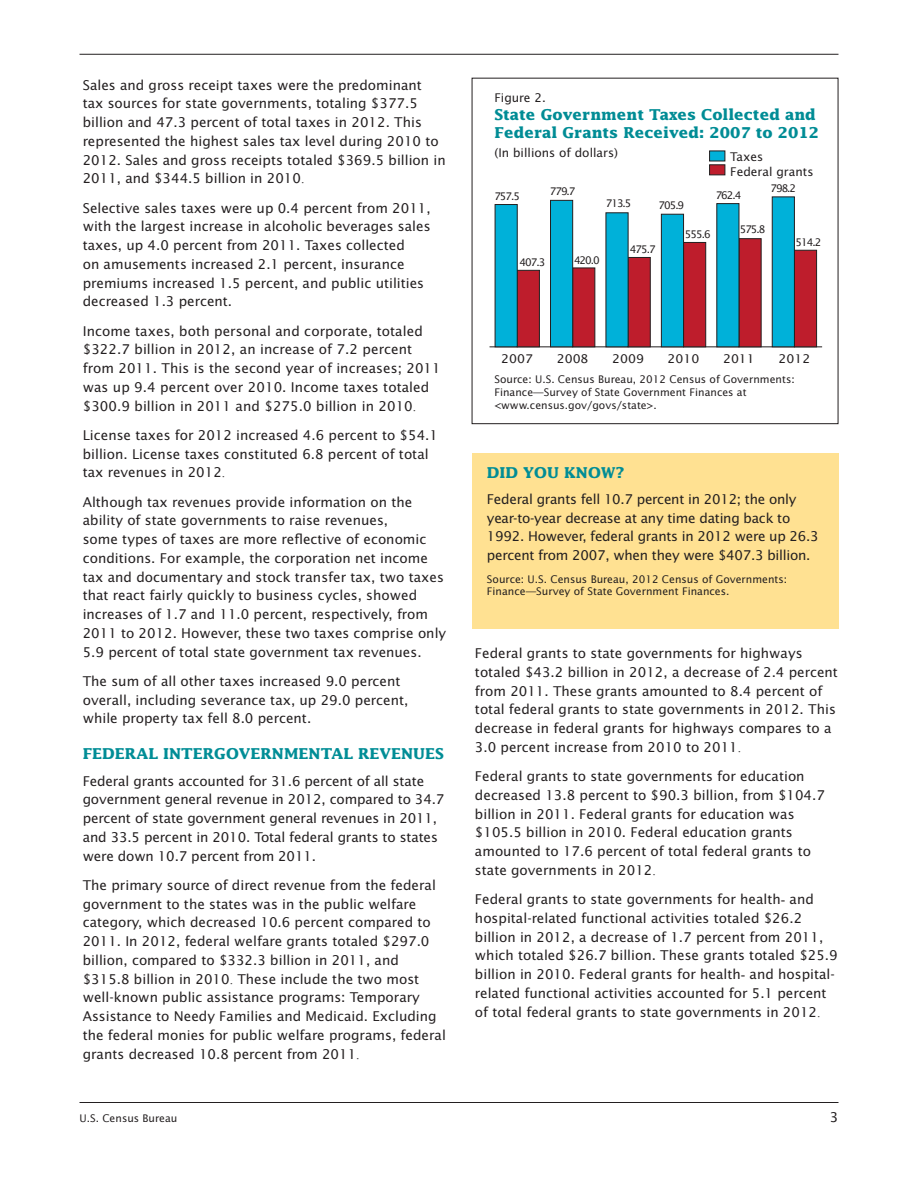
<style>
.page{position:relative;width:918px;height:1188px;background:#fff}
.page>*{position:absolute;margin:0;border:0;box-sizing:border-box;transform-origin:0 0}
.t1{font:700 15px/18px "Lucida";color:#008c95}
.subhead1{font:700 15px "Lucida";color:#008d96}
.Body_Text{font:13.5px/18.8px "Lucida Sans";color:#231f20}
.body_text{font:13.5px/18.8px "Lucida Sans";letter-spacing:-.02em;color:#231f20}
.t2{font:12px/14.4px "Lucida Sans";color:#231f20}
.t3{font:12px "Lucida Sans";color:#231f20;scale:1.05 1}
.body_text-2{font:10.5px/12.6px "Lucida Sans";color:#231f20}
.s1{font-family:"Times New Roman"}
</style>
<div class="page">
<hr style="left:80px;top:1102px;width:758px;height:1px;background:#231f20">
<hr style="left:80px;top:54px;width:758px;height:1px;background:#231f20">
<hr style="left:490px;top:346px;width:332px;height:1px;background:#231f20">
<div style="left:517px;top:270px;width:23px;height:77px;background:#be1d2c;border:1px solid #231f20"></div>
<div style="left:572px;top:268px;width:23px;height:79px;background:#be1d2c;border:1px solid #231f20"></div>
<div style="left:628px;top:257px;width:23px;height:90px;background:#be1d2c;border:1px solid #231f20"></div>
<div style="left:683px;top:242px;width:23px;height:105px;background:#be1d2c;border:1px solid #231f20"></div>
<div style="left:739px;top:238px;width:23px;height:109px;background:#be1d2c;border:1px solid #231f20"></div>
<div style="left:794px;top:250px;width:23px;height:97px;background:#be1d2c;border:1px solid #231f20"></div>
<div style="left:495px;top:204px;width:23px;height:143px;background:#00b1d9;border:1px solid #231f20"></div>
<div style="left:550px;top:200px;width:23px;height:147px;background:#00b1d9;border:1px solid #231f20"></div>
<div style="left:606px;top:212px;width:22px;height:135px;background:#00b1d9"></div>
<div style="left:661px;top:214px;width:23px;height:133px;background:#00b1d9;border:1px solid #231f20"></div>
<div style="left:716px;top:203px;width:23px;height:144px;background:#00b1d9"></div>
<div style="left:772px;top:197px;width:23px;height:150px;background:#00b1d9;border:1px solid #231f20"></div>
<div style="left:709px;top:151px;width:16px;height:10px;background:#00b1d9"></div>
<div style="left:709px;top:164px;width:16px;height:11px;background:#be1d2c;border:1px solid #231f20"></div>
<div style="left:472px;top:454px;width:366px;height:175px;background:#ffe192"></div>
<p class="Body_Text" style="left:83px;top:76px;width:365px">Sales and gross receipt taxes were the predominant tax sources for state governments, totaling $377.5 billion and 47.3 percent of total taxes in 2012. This represented the highest sales tax level during 2010 to 2012. Sales and gross receipts totaled $369.5 billion in 2011, and $344.5 billion in 2010<span class="s1">.</span></p>
<p class="Body_Text" style="left:83px;top:199px;width:349px">Selective sales taxes were up 0.4 percent from 2011, with the largest increase in alcoholic beverages sales taxes, up 4.0 percent from 2011. Taxes collected<br>on amusements increased 2.1 percent, insurance premiums increased 1.5 percent, and public utilities decreased 1.3 percent.</p>
<p class="Body_Text" style="left:83px;top:322px;width:360px">Income taxes, both personal and corporate, totaled $322.7 billion in 2012, an increase of 7.2 percent from 2011. This is the second year of increases; 2011 was up 9.4 percent over 2010. Income taxes totaled $300.9 billion in 2011 and $275.0 billion in 2010<span class="s1">.</span></p>
<p class="Body_Text" style="left:83px;top:426px;width:357px">License taxes for 2012 increased 4.6 percent to $54.1 billion. License taxes constituted 6.8 percent of total tax revenues in 2012<span class="s1">.</span></p>
<p class="Body_Text" style="left:83px;top:493px;width:365px">Although tax revenues provide information on the ability of state governments to raise revenues,<br>some types of taxes are more reflective of economic conditions. For example, the corporation net income tax and documentary and stock transfer tax, two taxes that react fairly quickly to business cycles, showed increases of 1.7 and 11.0 percent, respectively, from 2011 to 2012. However, these two taxes comprise only 5.9 percent of total state government tax revenues.</p>
<p class="Body_Text" style="left:83px;top:672px;width:327px">The sum of all other taxes increased 9.0 percent overall, including severance tax, up 29.0 percent, while property tax fell 8.0 percent.</p>
<p class="subhead1" style="left:83px;top:745px;width:363px">FEDERAL INTERGOVERNMENTAL REVENUES</p>
<p class="Body_Text" style="left:83px;top:772px;width:363px">Federal grants accounted for 31.6 percent of all state government general revenue in 2012, compared to 34.7 percent of state government general revenues in 2011, and 33.5 percent in 2010. Total federal grants to states were down 10.7 percent from 2011.</p>
<p class="Body_Text" style="left:83px;top:876px;width:365px">The primary source of direct revenue from the federal government to the states was in the public welfare category, which decreased 10.6 percent compared to 2011. In 2012, federal welfare grants totaled $297.0 billion, compared to $332.3 billion in 2011, and $315.8 billion in 2010<span class="s1">.</span> These include the two most well-known public assistance programs: Temporary Assistance to Needy Families and Medicaid. Excluding the federal monies for public welfare programs, federal grants decreased 10.8 percent from 2011<span class="s1">.</span></p>
<p class="t2" style="left:494px;top:91px;width:53px">Figure 2.</p>
<p class="t1" style="left:494px;top:106px;width:326px">State Government Taxes Collected and<br>Federal Grants Received: 2007 to 2012</p>
<p class="t2" style="left:494px;top:145px;width:125px">(In billions of dollars)</p>
<p class="body_text-2" style="left:494px;top:190px;width:27px">757.5</p>
<p class="body_text-2" style="left:550px;top:185px;width:27px">779.7</p>
<p class="body_text-2" style="left:606px;top:197px;width:27px">713.5</p>
<p class="body_text-2" style="left:659px;top:199px;width:27px">705.9</p>
<p class="t2" style="left:730px;top:150px;width:85px">Taxes<br>Federal grants</p>
<p class="body_text-2" style="left:716px;top:189px;width:27px">762.4</p>
<p class="body_text-2" style="left:771px;top:182px;width:27px">798.2</p>
<p class="body_text-2" style="left:520px;top:256px;width:27px">407.3</p>
<p class="body_text-2" style="left:574px;top:254px;width:27px">420.0</p>
<p class="body_text-2" style="left:630px;top:243px;width:27px">475.7</p>
<p class="body_text-2" style="left:685px;top:228px;width:27px">555.6</p>
<p class="body_text-2" style="left:740px;top:223px;width:27px">575.8</p>
<p class="body_text-2" style="left:796px;top:236px;width:27px">514.2</p>
<p class="t3" style="left:501px;top:351px;width:32px">2007</p>
<p class="t3" style="left:557px;top:351px;width:32px">2008</p>
<p class="t3" style="left:612px;top:351px;width:32px">2009</p>
<p class="t3" style="left:668px;top:351px;width:32px">2010</p>
<p class="t3" style="left:723px;top:351px;width:32px">2011</p>
<p class="t3" style="left:778px;top:351px;width:32px">2012</p>
<p class="body_text-2" style="left:494px;top:373px;width:302px">Source: U.S. Census Bureau, 2012 Census of Governments:<br>Finance—Survey of State Government Finances at &lt;www.census.gov/govs/state&gt;.</p>
<p class="subhead1" style="left:487px;top:463px;width:139px">DID YOU KNOW?</p>
<p class="body_text" style="left:487px;top:490px;width:333px">Federal grants fell 10.7 percent in 2012; the only year-to-year decrease at any time dating back to 1992. However, federal grants in 2012 were up 26.3 percent from 2007, when they were $407.3 billion.</p>
<p class="body_text-2" style="left:487px;top:573px;width:302px;line-height:12px">Source: U.S. Census Bureau, 2012 Census of Governments:<br>Finance—Survey of State Government Finances.</p>
<p class="Body_Text" style="left:475px;top:644px;width:364px">Federal grants to state governments for highways totaled $43.2 billion in 2012, a decrease of 2.4 percent from 2011. These grants amounted to 8.4 percent of total federal grants to state governments in 2012. This decrease in federal grants for highways compares to a 3.0 percent increase from 2010 to 2011<span class="s1">.</span></p>
<p class="Body_Text" style="left:475px;top:767px;width:352px">Federal grants to state governments for education decreased 13.8 percent to $90.3 billion, from $104.7 billion in 2011. Federal grants for education was $105.5 billion in 2010. Federal education grants amounted to 17.6 percent of total federal grants to state governments in 2012<span class="s1">.</span></p>
<p class="Body_Text" style="left:475px;top:890px;width:364px">Federal grants to state governments for health<span class="s1">-</span> and hospital-related functional activities totaled $26.2 billion in 2012, a decrease of 1.7 percent from 2011, which totaled $26.7 billion. These grants totaled $25.9 billion in 2010. Federal grants for health<span class="s1">-</span> and hospital&shy;related functional activities accounted for 5.1 percent of total federal grants to state governments in 2012<span class="s1">.</span></p>
<p class="body_text-2" style="left:80px;top:1112px;width:99px">U.S. Census Bureau</p>
<p class="Body_Text" style="left:830px;top:1108px;width:10px">3</p>
</div>
